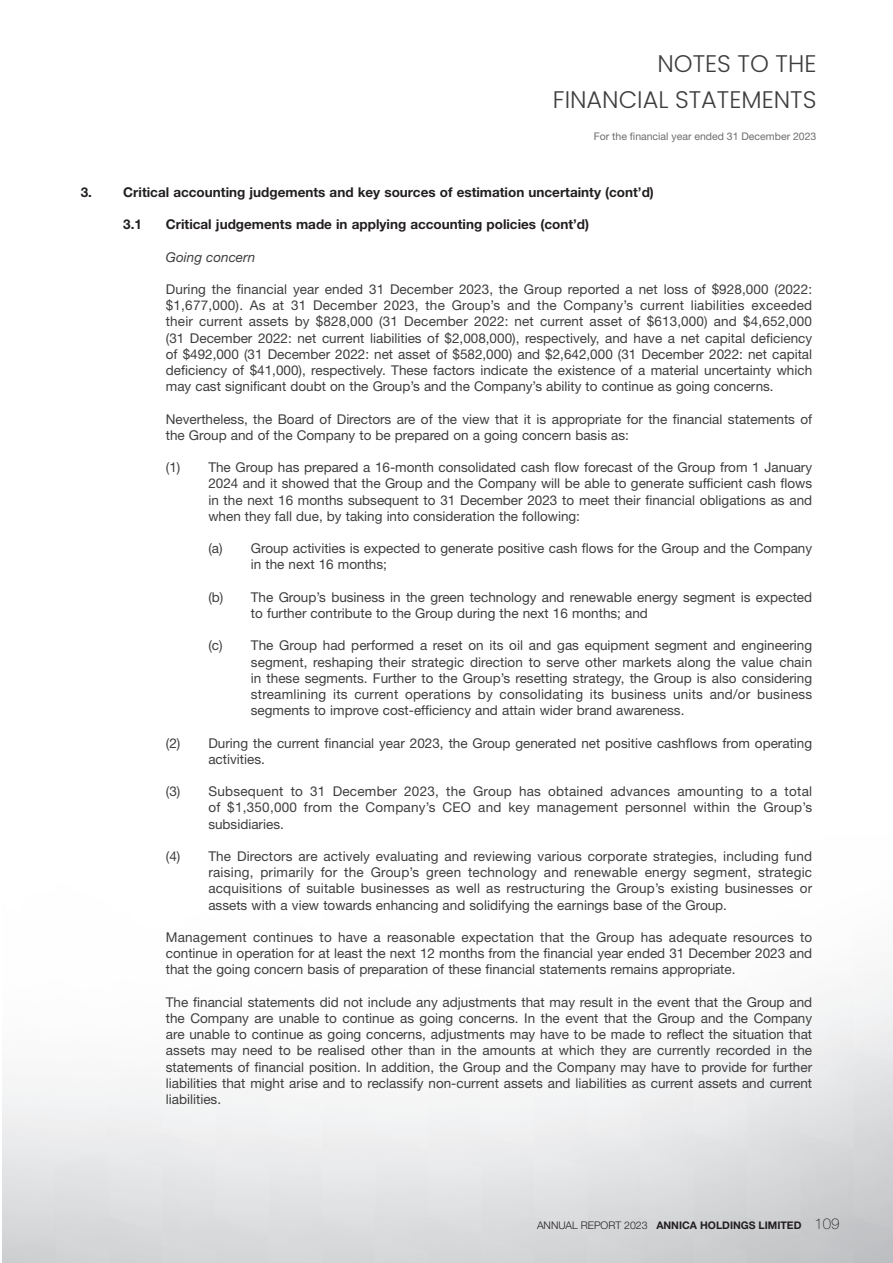
<style>
.page{position:relative;width:893px;height:1263px;background:#fff}
.page>*{position:absolute;margin:0;border:0;box-sizing:border-box;transform-origin:0 0}
.t1{font:300 24px/36px "Poppins";color:#3e3e3f;text-align:right}
.t2{font:13.5px/16.2px "Helvetica Neue LT Std";color:#3e3e3f;text-align:justify}
.t3{font:700 13.5px "Helvetica Neue LT Std";color:#231f20}
.t4{font:italic 13.5px "Helvetica Neue LT Std";color:#3e3e3f}
.t5{font:700 10.5px "Helvetica Neue LT Std";color:#231f20}
.t6{font:10.5px "Helvetica Neue LT Std";color:#6c6d70}
.s1{font-weight:300}
.s2{font-weight:100;font-size:15px}
</style>
<div class="page">
<h1 class="t1" style="left:553px;top:48px;width:265px">NOTES TO THE<br>FINANCIAL STATEMENTS</h1>
<p class="t6" style="left:594px;top:132px;width:224px">For the financial year ended 31 December 2023</p>
<p class="t3" style="left:81px;top:187px;width:575px">3. Critical accounting judgements and key sources of estimation uncertainty (cont’d)</p>
<p class="t3" style="left:123px;top:219px;width:20px">3.1</p>
<p class="t3" style="left:166px;top:219px;width:425px">Critical judgements made in applying accounting policies (cont’d)</p>
<p class="t4" style="left:166px;top:252px;width:91px">Going concern</p>
<p class="t2" style="left:166px;top:282px;width:648px">During the financial year ended 31 December 2023, the Group reported a net loss of $928,000 (2022: $1,677,000). As at 31 December 2023, the Group’s and the Company’s current liabilities exceeded their current assets by $828,000 (31 December 2022: net current asset of $613,000) and $4,652,000 (31 December 2022: net current liabilities of $2,008,000), respectively, and have a net capital deficiency of $492,000 (31 December 2022: net asset of $582,000) and $2,642,000 (31 December 2022: net capital deficiency of $41,000), respectively. These factors indicate the existence of a material uncertainty which may cast significant doubt on the Group’s and the Company’s ability to continue as going concerns.</p>
<p class="t2" style="left:166px;top:412px;width:648px">Nevertheless, the Board of Directors are of the view that it is appropriate for the financial statements of the Group and of the Company to be prepared on a going concern basis as:</p>
<p class="t2" style="left:208px;top:461px;width:605px;text-indent:-43px">(1) The Group has prepared a 16-month consolidated cash flow forecast of the Group from 1 January 2024 and it showed that the Group and the Company will be able to generate sufficient cash flows in the next 16 months subsequent to 31 December 2023 to meet their financial obligations as and when they fall due, by taking into consideration the following:</p>
<p class="t2" style="left:251px;top:542px;width:563px;text-indent:-43px">(a) Group activities is expected to generate positive cash flows for the Group and the Company in the next 16 months;</p>
<p class="t2" style="left:251px;top:590px;width:563px;text-indent:-43px">(b) The Group’s business in the green technology and renewable energy segment is expected to further contribute to the Group during the next 16 months; and</p>
<p class="t2" style="left:251px;top:639px;width:563px;text-indent:-43px">(c) The Group had performed a reset on its oil and gas equipment segment and engineering segment, reshaping their strategic direction to serve other markets along the value chain in these segments. Further to the Group’s resetting strategy, the Group is also considering streamlining its current operations by consolidating its business units and/or business segments to improve cost-efficiency and attain wider brand awareness.</p>
<p class="t2" style="left:208px;top:736px;width:605px;text-indent:-43px">(2) During the current financial year 2023, the Group generated net positive cashflows from operating activities.</p>
<p class="t2" style="left:208px;top:785px;width:605px;text-indent:-43px">(3) Subsequent to 31 December 2023, the Group has obtained advances amounting to a total of $1,350,000 from the Company’s CEO and key management personnel within the Group’s subsidiaries.</p>
<p class="t2" style="left:208px;top:849px;width:605px;text-indent:-43px">(4) The Directors are actively evaluating and reviewing various corporate strategies, including fund raising, primarily for the Group’s green technology and renewable energy segment, strategic acquisitions of suitable businesses as well as restructuring the Group’s existing businesses or assets with a view towards enhancing and solidifying the earnings base of the Group.</p>
<p class="t2" style="left:166px;top:930px;width:648px">Management continues to have a reasonable expectation that the Group has adequate resources to continue in operation for at least the next 12 months from the financial year ended 31 December 2023 and that the going concern basis of preparation of these financial statements remains appropriate.</p>
<p class="t2" style="left:166px;top:995px;width:648px">The financial statements did not include any adjustments that may result in the event that the Group and the Company are unable to continue as going concerns. In the event that the Group and the Company are unable to continue as going concerns, adjustments may have to be made to reflect the situation that assets may need to be realised other than in the amounts at which they are currently recorded in the statements of financial position. In addition, the Group and the Company may have to provide for further liabilities that might arise and to reclassify non-current assets and liabilities as current assets and current liabilities.</p>
<p class="t5" style="left:537px;top:1221px;width:304px"><span class="s1">ANNUAL REPORT 2023</span> ANNICA HOLDINGS LIMITED <span class="s2">109</span></p>
</div>
